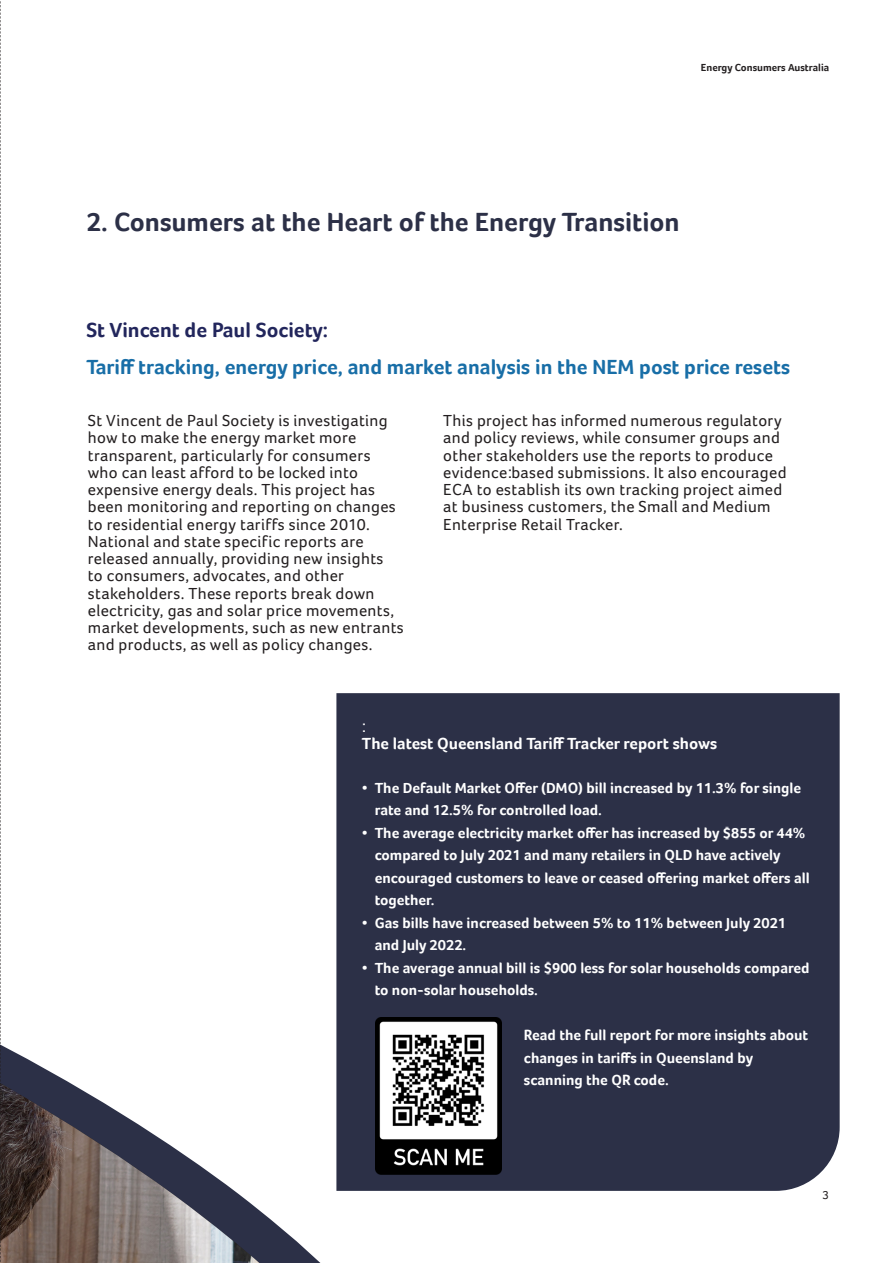
<style>
.page{position:relative;width:893px;height:1263px;background:#fff}
.page>*{position:absolute;margin:0;border:0;box-sizing:border-box;transform-origin:0 0}
.ECA_Heading_1{font:700 27px "Foco";color:#2c3047}
.ECA_Heading_1-2{font:700 21px "Foco";color:#186ea7}
.ECA_Heading_1-3{font:700 21px "Foco";color:#22265c}
.ECA_Text{font:16.5px/17.2px "Foco";letter-spacing:.02em;color:#231f20}
.ECA_Subheads{font:700 16.5px "Foco";color:#fff}
.Paragraph_Style_1{font:700 15px/22.5px "Foco";color:#fff}
.ECA_Folio_-_pg_numbe{font:12px "Foco";color:#231f20}
.ECA_Folio_-_top{font:700 10.5px "Foco";color:#231f20}
</style>
<div class="page">
<div style="left:336px;top:693px;width:504px;height:498px;background:#2c3047"></div>
<svg style="left:269px;top:1218px;width:52px;height:45px"></svg>
<svg style="left:1px;top:1045px;width:268px;height:218px"></svg>
<img style="left:1px;top:1083px;width:258px;height:180px">
<svg style="left:0;top:1px;width:1px;height:1262px"></svg>
<img style="left:376px;top:1018px;width:126px;height:156px">
<p class="ECA_Folio_-_top" style="left:701px;top:62px;width:130px">Energy Consumers Australia</p>
<p class="ECA_Heading_1" style="left:86px;top:206px;width:595px">2. Consumers at the Heart of the Energy Transition</p>
<p class="ECA_Heading_1-3" style="left:86px;top:318px;width:243px">St Vincent de Paul Society:</p>
<p class="ECA_Heading_1-2" style="left:86px;top:355px;width:705px">Tariff tracking, energy price, and market analysis in the NEM post price resets</p>
<p class="ECA_Text" style="left:88px;top:412px;width:317px">St Vincent de Paul Society is investigating how to make the energy market more transparent, particularly for consumers who can least afford to be locked into expensive energy deals. This project has been monitoring and reporting on changes to residential energy tariffs since 2010.<br>National and state specific reports are released annually, providing new insights<br>to consumers, advocates, and other stakeholders. These reports break down electricity, gas and solar price movements, market developments, such as new entrants and products, as well as policy changes.</p>
<p class="ECA_Text" style="left:443px;top:412px;width:345px">This project has informed numerous regulatory and policy reviews, while consumer groups and other stakeholders use the reports to produce evidence based submissions. It also encouraged ECA to establish its own tracking project aimed at business customers, the Small and Medium Enterprise Retail Tracker.</p>
<p class="ECA_Subheads" style="left:362px;top:733px;width:357px">The latest Queensland Tariff Tracker report shows</p>
<p class="Paragraph_Style_1" style="left:375px;top:776px;width:428px;text-indent:-13px">• The Default Market Offer (DMO) bill increased by 11.3% for single rate and 12.5% for controlled load.</p>
<p class="Paragraph_Style_1" style="left:375px;top:821px;width:436px;text-indent:-13px">• The average electricity market offer has increased by $855 or 44% compared to July 2021 and many retailers in QLD have actively encouraged customers to leave or ceased offering market offers all together.</p>
<p class="Paragraph_Style_1" style="left:375px;top:911px;width:413px;text-indent:-13px">• Gas bills have increased between 5% to 11% between July 2021 and July 2022.</p>
<p class="Paragraph_Style_1" style="left:375px;top:956px;width:436px;text-indent:-13px">• The average annual bill is $900 less for solar households compared to non-solar households.</p>
<p class="Paragraph_Style_1" style="left:524px;top:1024px;width:286px">Read the full report for more insights about changes in tariffs in Queensland by scanning the QR code.</p>
<p class="ECA_Folio_-_pg_numbe" style="left:823px;top:1189px;width:8px">3</p>
</div>
